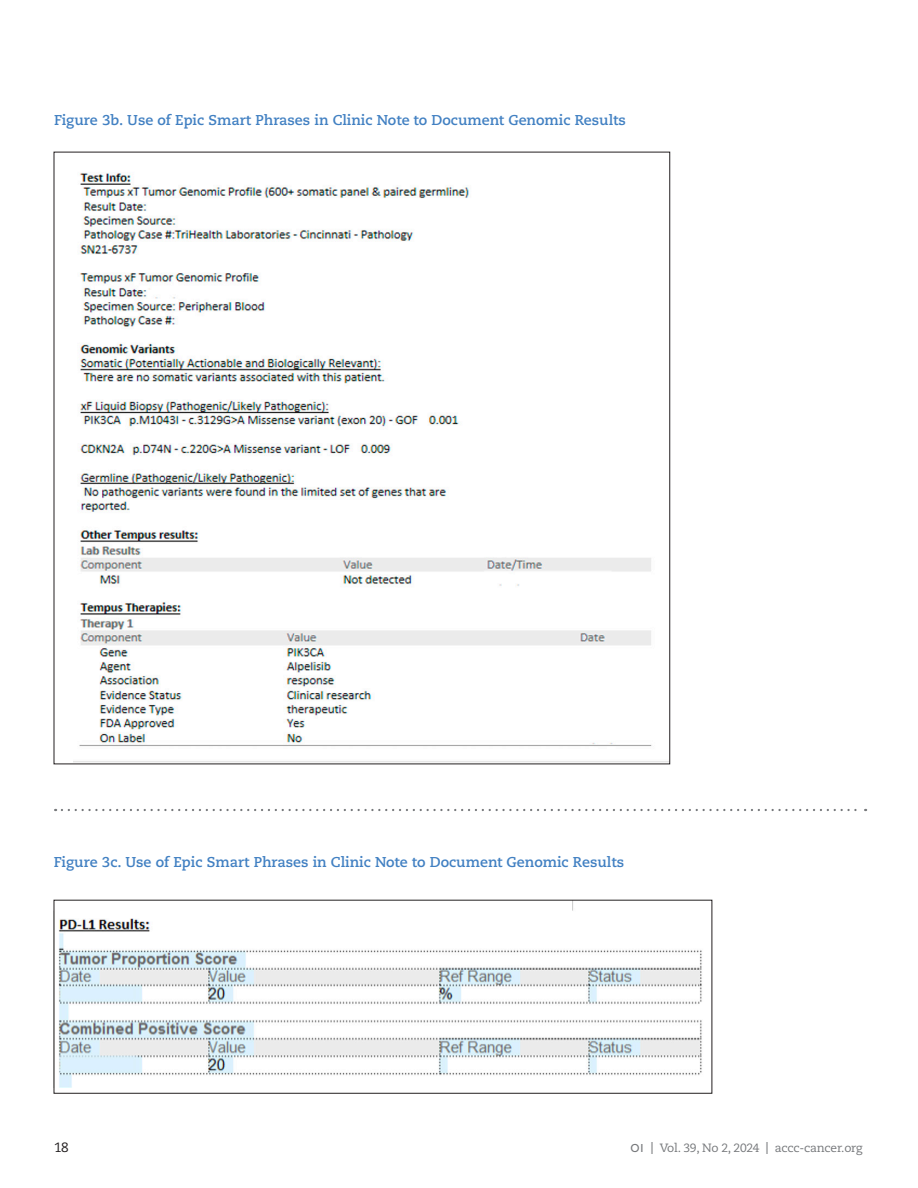
<style>
.page{position:relative;width:918px;height:1188px;background:#fff}
.page>*{position:absolute;margin:0;border:0;box-sizing:border-box;transform-origin:0 0}
.Table_Fig_Color_Title{font:700 14.25px "Caecilia LT Pro 75";color:#4180c2}
.t1{font:13.5px "Caecilia LT Pro 55 Roman";color:#231f20}
.t2{font:12px "Caecilia LT Pro 55 Roman";letter-spacing:-.02em;color:#76787b}
.s1{font-family:"Proxima Nova";font-weight:500}
.s2{font-family:"Caecilia LT Pro 75";font-weight:700}
</style>
<div class="page">
<img style="left:74px;top:173px;width:594px;height:589px">
<img style="left:58px;top:902px;width:644px;height:186px">
<svg style="left:62px;top:809px;width:804px;height:2px"></svg>
<p class="Table_Fig_Color_Title" style="left:54px;top:110px;width:573px">Figure 3b. Use of Epic Smart Phrases in Clinic Note to Document Genomic Results</p>
<p class="Table_Fig_Color_Title" style="left:54px;top:853px;width:572px">Figure 3c. Use of Epic Smart Phrases in Clinic Note to Document Genomic Results</p>
<p class="t1" style="left:54px;top:1138px;width:16px">18</p>
<p class="t2" style="left:631px;top:1140px;width:233px"><span class="s1">OI</span> <span class="s2">|</span> Vol. 39, No 2, 2024 <span class="s2">|</span> accc-cancer.org</p>
</div>
